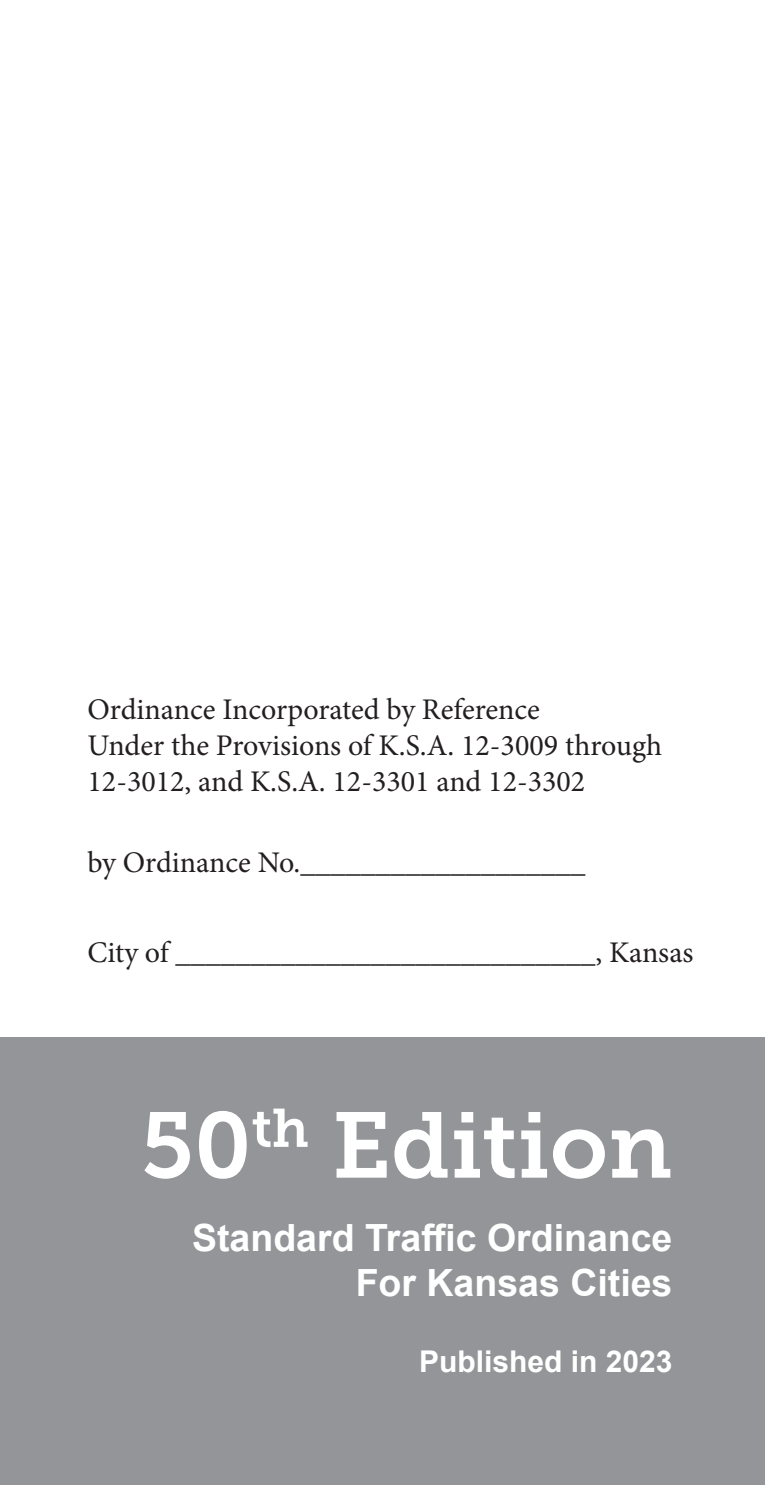
<style>
.page{position:relative;width:765px;height:1485px;background:#fff}
.page>*{position:absolute;margin:0;border:0;box-sizing:border-box;transform-origin:0 0}
.t1{font:92.5px "Museo Slab 700";color:#fff}
.t2{font:700 37.5px "Arial";color:#fff}
.t3{font:30px "Minion Pro";color:#231f20}
.t4{font:700 30px "Arial";color:#fff}
</style>
<div class="page">
<div style="left:0;top:1038px;width:765px;height:447px;background:#939598"></div>
<p class="t3" style="left:88px;top:690px;width:454px">Ordinance Incorporated by Reference</p>
<p class="t3" style="left:88px;top:726px;width:576px">Under the Provisions of K.S.A. 12-3009 through</p>
<p class="t3" style="left:88px;top:762px;width:499px">12-3012, and K.S.A. 12-3301 and 12-3302</p>
<p class="t3" style="left:88px;top:843px;width:499px">by Ordinance No.___________________</p>
<p class="t3" style="left:88px;top:933px;width:607px">City of ____________________________, Kansas</p>
<p class="t1" style="left:141px;top:1093px;width:533px">50<sup>th</sup> Edition</p>
<p class="t2" style="left:192px;top:1211px;width:482px">Standard Traffic Ordinance</p>
<p class="t2" style="left:356px;top:1256px;width:318px">For Kansas Cities</p>
<p class="t4" style="left:419px;top:1340px;width:255px">Published in 2023</p>
</div>
